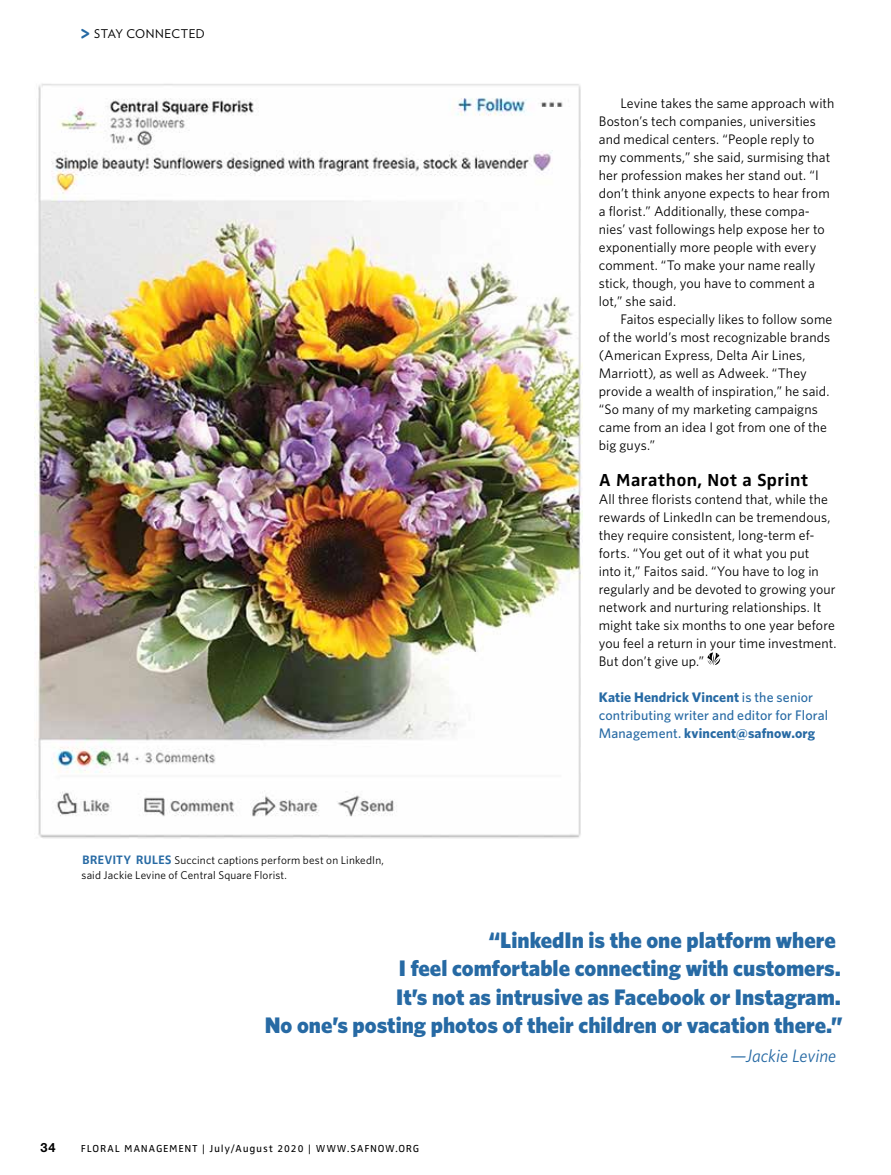
<style>
.page{position:relative;width:891px;height:1175px;background:#fff}
.page>*{position:absolute;margin:0;border:0;box-sizing:border-box;transform-origin:0 0}
.t1{font:900 22.5px "Whitney";color:#276aa4}
.t2{font:700 18px "Zwo Corr Pro";letter-spacing:-.005em;color:#000}
.t3{font:italic 18px "Whitney";color:#276aa4}
.t4{font:13.8px/18px "Whitney";letter-spacing:.005em;color:#000}
.t5{font:500 13.8px/18px "Whitney";letter-spacing:.005em;color:#276aa4}
.t6{font:700 12.75px "Helvetica Neue LT Std";color:#000}
.t7{font:12px "Verlag";letter-spacing:.04em;color:#000}
.t8{font:11.25px/15px "Whitney";letter-spacing:.015em;color:#000}
.t9{font:10.5px "Zwo Corr Pro";letter-spacing:.055em;color:#000}
.s1{font-family:"Helvetica Rounded LT Std";font-weight:900;font-size:18.75px;color:#276aa4}
.s2{font-family:"Zwo Corr Pro";font-weight:700;font-size:12.75px;color:#276aa4}
.s3{font-weight:700}
</style>
<div class="page">
<svg style="left:707px;top:652px;width:13px;height:13px"></svg>
<img style="left:35px;top:83px;width:547px;height:756px">
<p class="t7" style="left:81px;top:25px;width:125px"><span class="s1">&gt;</span> STAY CONNECTED</p>
<p class="t8" style="left:82px;top:852px;width:304px"><span class="s2">BREVITY RULES</span> Succinct captions perform best on LinkedIn, said Jackie Levine of Central Square Florist.</p>
<p class="t4" style="left:599px;top:94px;width:237px;text-indent:22px">Levine takes the same approach with Boston’s tech companies, universities and medical centers. “People reply to my comments,” she said, surmising that her profession makes her stand out. “I don’t think anyone expects to hear from a florist.” Additionally, these compa&shy;nies’ vast followings help expose her to exponentially more people with every comment. “To make your name really stick, though, you have to comment a lot,” she said.</p>
<p class="t4" style="left:599px;top:310px;width:235px;text-indent:22px">Faitos especially likes to follow some of the world’s most recognizable brands (American Express, Delta Air Lines, Marriott), as well as Adweek. “They provide a wealth of inspiration,” he said. “So many of my marketing campaigns came from an idea I got from one of the big guys.”</p>
<h2 class="t2" style="left:599px;top:466px;width:211px">A Marathon, Not a Sprint</h2>
<p class="t4" style="left:599px;top:490px;width:239px">All three florists contend that, while the rewards of LinkedIn can be tremendous, they require consistent, long-term ef&shy;forts. “You get out of it what you put<br>into it,” Faitos said. “You have to log in regularly and be devoted to growing your network and nurturing relationships. It might take six months to one year before you feel a return in your time investment.<br>But don’t give up.”</p>
<p class="t5" style="left:599px;top:688px;width:231px"><span class="s3">Katie Hendrick Vincent</span> is the senior contributing writer and editor for Floral<br>Management. <span class="s3">kvincent@safnow.org</span></p>
<h1 class="t1" style="left:489px;top:924px;width:348px">“LinkedIn is the one platform where</h1>
<h1 class="t1" style="left:399px;top:953px;width:444px">I feel comfortable connecting with customers.</h1>
<h1 class="t1" style="left:396px;top:981px;width:446px">It’s not as intrusive as Facebook or Instagram.</h1>
<h1 class="t1" style="left:265px;top:1010px;width:579px">No one’s posting photos of their children or vacation there.”</h1>
<h2 class="t3" style="left:730px;top:1043px;width:108px">—Jackie Levine</h2>
<p class="t6" style="left:40px;top:1140px;width:17px">34</p>
<p class="t9" style="left:81px;top:1141px;width:340px">FLORAL MANAGEMENT | July/August 2020 | WWW.SAFNOW.ORG</p>
</div>
